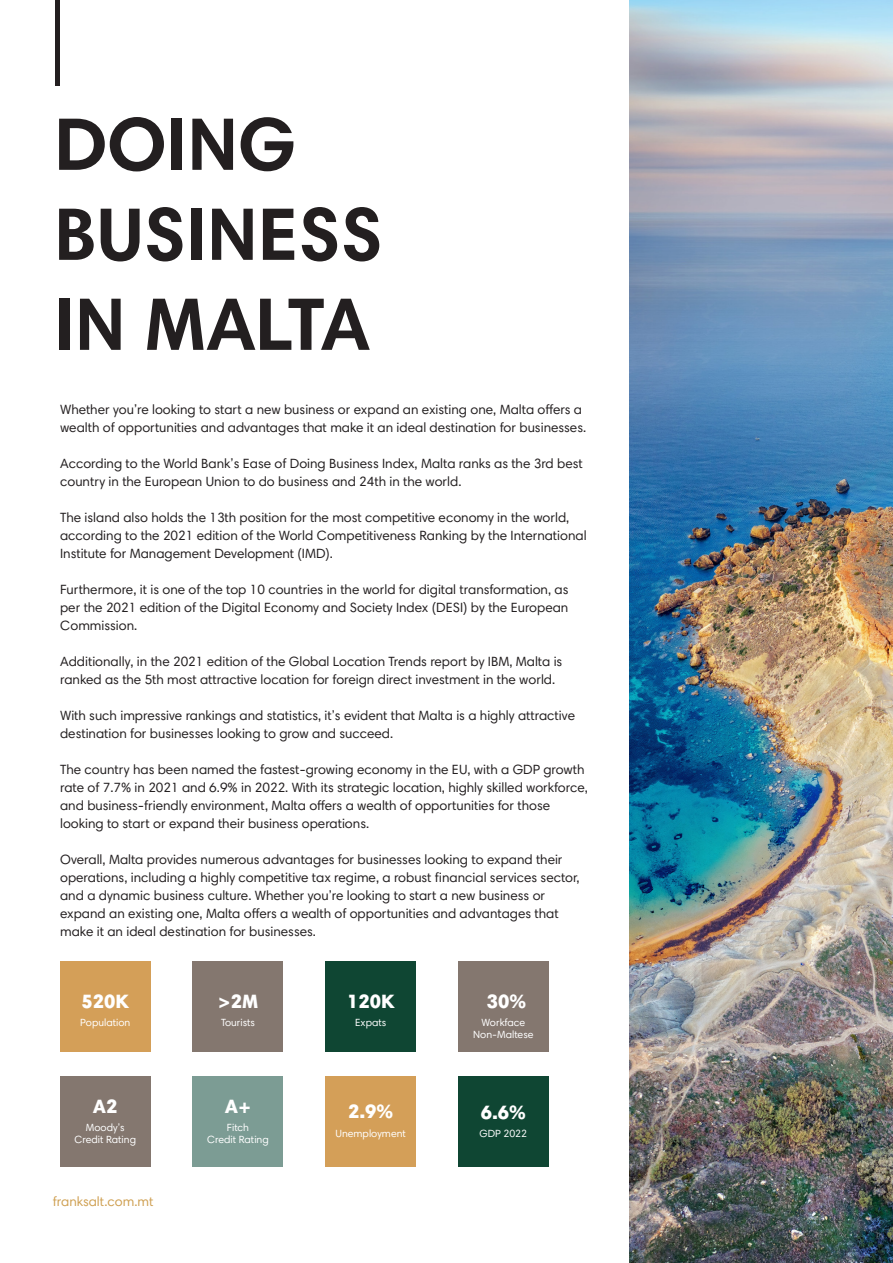
<style>
.page{position:relative;width:893px;height:1263px;background:#fff}
.page>*{position:absolute;margin:0;border:0;box-sizing:border-box;transform-origin:0 0}
.t1{font:700 75px "Harmonia Sans Pro Cyr";color:#231f20}
.Text_2{font:900 19.5px "Harmonia Sans Pro Cyr";color:#fff}
.Text_2-2{font:13.5px/18px "Harmonia Sans Pro Cyr";color:#231f20}
.t2{font:13.5px "Harmonia Sans Pro Cyr";color:#cfa052}
.Text_2-3{font:10.5px "Harmonia Sans Pro Cyr";color:#fff}
</style>
<div class="page">
<hr style="left:56px;top:0;width:4px;height:85px;background:#231f20">
<img style="left:629px;top:0;width:264px;height:1263px">
<div style="left:60px;top:961px;width:90px;height:90px;background:#d49f58"></div>
<div style="left:193px;top:961px;width:90px;height:90px;background:#84776f"></div>
<div style="left:326px;top:961px;width:90px;height:90px;background:#0f4633"></div>
<div style="left:458px;top:961px;width:91px;height:90px;background:#84776f"></div>
<div style="left:60px;top:1076px;width:90px;height:90px;background:#84776f"></div>
<div style="left:193px;top:1076px;width:90px;height:90px;background:#7c9c94"></div>
<div style="left:326px;top:1076px;width:90px;height:90px;background:#d49f58"></div>
<div style="left:458px;top:1076px;width:91px;height:90px;background:#0f4633"></div>
<p class="t1" style="left:54px;top:96px;width:243px">DOING</p>
<p class="t1" style="left:54px;top:186px;width:330px">BUSINESS</p>
<p class="t1" style="left:54px;top:276px;width:318px">IN MALTA</p>
<p class="Text_2-2" style="left:60px;top:400px;width:528px">Whether you’re looking to start a new business or expand an existing one, Malta offers a wealth of opportunities and advantages that make it an ideal destination for businesses.</p>
<p class="Text_2-2" style="left:60px;top:454px;width:524px">According to the World Bank’s Ease of Doing Business Index, Malta ranks as the 3rd best country in the European Union to do business and 24th in the world.</p>
<p class="Text_2-2" style="left:60px;top:508px;width:528px">The island also holds the 13th position for the most competitive economy in the world, according to the 2021 edition of the World Competitiveness Ranking by the International<br>Institute for Management Development (IMD).</p>
<p class="Text_2-2" style="left:60px;top:580px;width:510px;text-align:justify">Furthermore, it is one of the top 10 countries in the world for digital transformation, as per the 2021 edition of the Digital Economy and Society Index (DESI) by the European Commission.</p>
<p class="Text_2-2" style="left:60px;top:652px;width:504px">Additionally, in the 2021 edition of the Global Location Trends report by IBM, Malta is ranked as the 5th most attractive location for foreign direct investment in the world.</p>
<p class="Text_2-2" style="left:60px;top:706px;width:516px">With such impressive rankings and statistics, it’s evident that Malta is a highly attractive destination for businesses looking to grow and succeed.</p>
<p class="Text_2-2" style="left:60px;top:760px;width:529px">The country has been named the fastest-growing economy in the EU, with a GDP growth rate of 7.7% in 2021 and 6.9% in 2022. With its strategic location, highly skilled workforce, and business-friendly environment, Malta offers a wealth of opportunities for those looking to start or expand their business operations.</p>
<p class="Text_2-2" style="left:60px;top:850px;width:521px">Overall, Malta provides numerous advantages for businesses looking to expand their operations, including a highly competitive tax regime, a robust financial services sector, and a dynamic business culture. Whether you’re looking to start a new business or expand an existing one, Malta offers a wealth of opportunities and advantages that make it an ideal destination for businesses.</p>
<p class="Text_2" style="left:82px;top:989px;width:49px">520K</p>
<p class="Text_2-3" style="left:80px;top:1016px;width:52px">Population</p>
<p class="Text_2" style="left:93px;top:1093px;width:26px">A2</p>
<p class="Text_2-3" style="left:86px;top:1121px;width:40px">Moody’s</p>
<p class="Text_2-3" style="left:74px;top:1133px;width:63px">Credit Rating</p>
<p class="t2" style="left:53px;top:1193px;width:102px">franksalt.com.mt</p>
<p class="Text_2" style="left:218px;top:989px;width:42px">&gt;2M</p>
<p class="Text_2-3" style="left:221px;top:1016px;width:35px">Tourists</p>
<p class="Text_2" style="left:225px;top:1093px;width:28px">A+</p>
<p class="Text_2-3" style="left:227px;top:1121px;width:24px">Fitch</p>
<p class="Text_2-3" style="left:207px;top:1133px;width:63px">Credit Rating</p>
<p class="Text_2" style="left:347px;top:989px;width:49px">120K</p>
<p class="Text_2-3" style="left:355px;top:1016px;width:33px">Expats</p>
<p class="Text_2" style="left:348px;top:1099px;width:47px">2.9%</p>
<p class="Text_2-3" style="left:335px;top:1126px;width:72px">Unemployment</p>
<p class="Text_2" style="left:487px;top:988px;width:41px">30%</p>
<p class="Text_2-3" style="left:482px;top:1016px;width:45px">Workface</p>
<p class="Text_2-3" style="left:473px;top:1028px;width:62px">Non-Maltese</p>
<p class="Text_2" style="left:481px;top:1099px;width:47px">6.6%</p>
<p class="Text_2-3" style="left:480px;top:1127px;width:49px">GDP 2022</p>
</div>
